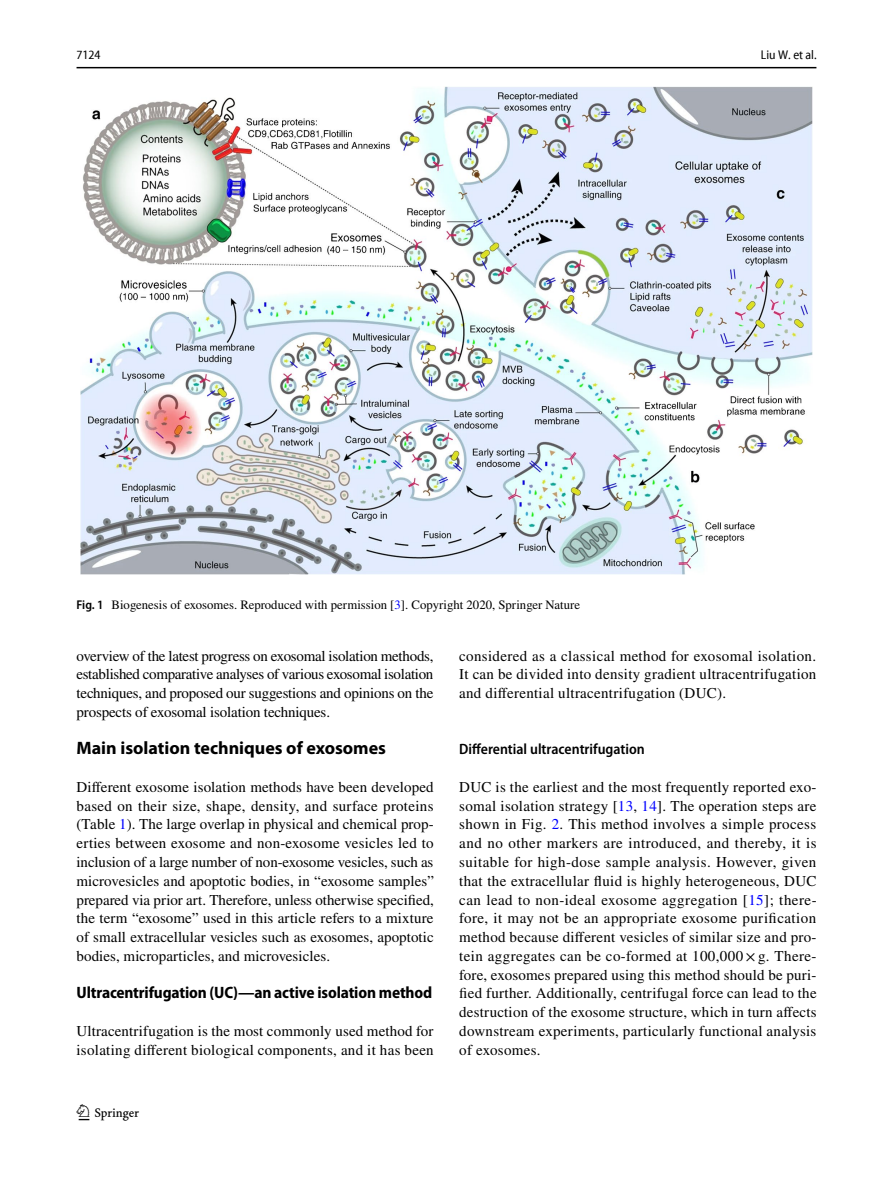
<style>
.page{position:relative;width:893px;height:1187px;background:#fff}
.page>*{position:absolute;margin:0;border:0;box-sizing:border-box;transform-origin:0 0}
.t1{font:22.5px "Springnew Regular 2";color:#000}
.t2{font:700 18px "Myriad Pro";color:#000}
.t3{font:700 semi-condensed 16.5px "Myriad Pro";letter-spacing:-.01em;color:#000}
.t4{font:15px/18.8px "STIX";letter-spacing:.01em;color:#000;text-align:justify}
.t5{font:600 semi-condensed 15px "Myriad Pro";color:#000}
.t6{font:12.75px "STIX";color:#000}
.t7{font:semi-condensed 12.75px "Myriad Pro Unic";color:#000}
.s1{font-family:"Myriad Pro";font-weight:600;font-stretch:semi-condensed}
.s2{color:#00f}
</style>
<div class="page">
<hr style="left:77px;top:67px;width:739px;height:1px;background:#000">
<img style="left:81px;top:87px;width:731px;height:487px">
<p class="t7" style="left:76px;top:50px;width:26px">7124</p>
<p class="t7" style="left:761px;top:50px;width:57px">Liu W. et al.</p>
<p class="t6" style="left:77px;top:596px;width:505px"><span class="s1">Fig. 1</span> Biogenesis of exosomes. Reproduced with permission [<span class="s2">3</span>]. Copyright 2020, Springer Nature</p>
<p class="t4" style="left:77px;top:647px;width:359px">overview of the latest progress on exosomal isolation methods, established comparative analyses of various exosomal isolation techniques, and proposed our suggestions and opinions on the prospects of exosomal isolation techniques.</p>
<p class="t2" style="left:77px;top:736px;width:311px">Main isolation techniques of exosomes</p>
<p class="t4" style="left:77px;top:778px;width:359px">Different exosome isolation methods have been developed based on their size, shape, density, and surface proteins (Table <span class="s2">1</span>). The large overlap in physical and chemical prop&shy;erties between exosome and non-exosome vesicles led to inclusion of a large number of non-exosome vesicles, such as microvesicles and apoptotic bodies, in “exosome samples” prepared via prior art. Therefore, unless otherwise specified, the term “exosome” used in this article refers to a mixture of small extracellular vesicles such as exosomes, apoptotic bodies, microparticles, and microvesicles.</p>
<p class="t3" style="left:77px;top:983px;width:357px">Ultracentrifugation (UC)—an active isolation method</p>
<p class="t4" style="left:77px;top:1022px;width:359px">Ultracentrifugation is the most commonly used method for isolating different biological components, and it has been</p>
<h1 class="t1" style="left:79px;top:1104px;width:62px">1 3</h1>
<p class="t4" style="left:459px;top:647px;width:359px">considered as a classical method for exosomal isolation.<br>It can be divided into density gradient ultracentrifugation and differential ultracentrifugation (DUC).</p>
<p class="t5" style="left:459px;top:741px;width:187px">Differential ultracentrifugation</p>
<p class="t4" style="left:459px;top:778px;width:359px">DUC is the earliest and the most frequently reported exo&shy;somal isolation strategy [<span class="s2">13</span>, <span class="s2">14</span>]. The operation steps are shown in Fig. <span class="s2">2</span>. This method involves a simple process and no other markers are introduced, and thereby, it is suitable for high-dose sample analysis. However, given that the extracellular fluid is highly heterogeneous, DUC can lead to non-ideal exosome aggregation [<span class="s2">15</span>]; there&shy;fore, it may not be an appropriate exosome purification method because different vesicles of similar size and pro&shy;tein aggregates can be co-formed at 100,000 × g. There&shy;fore, exosomes prepared using this method should be puri&shy;fied further. Additionally, centrifugal force can lead to the destruction of the exosome structure, which in turn affects downstream experiments, particularly functional analysis of exosomes.</p>
</div>
